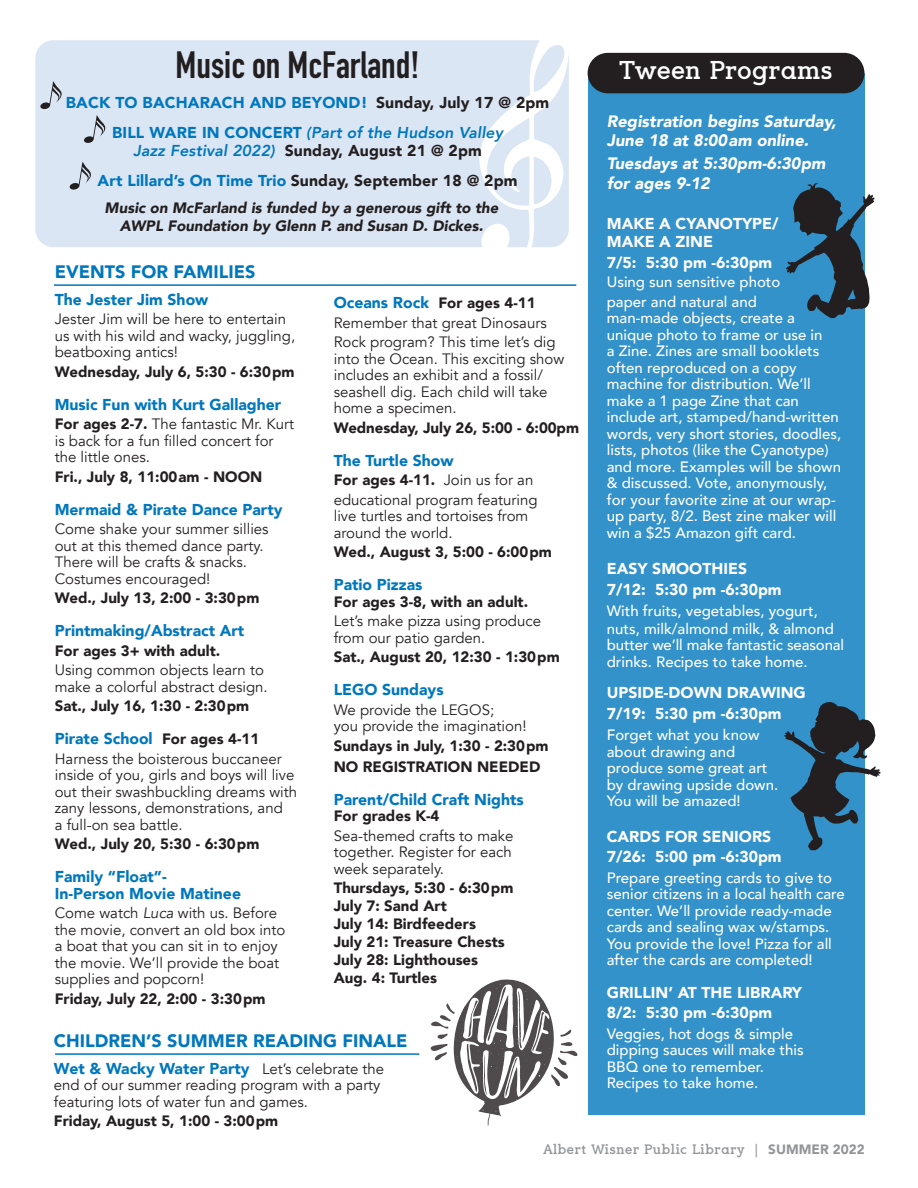
<style>
.page{position:relative;width:918px;height:1188px;background:#fff}
.page>*{position:absolute;margin:0;border:0;box-sizing:border-box;transform-origin:0 0}
.t1{font:700 37.5px "DIN Condensed";color:#231f20}
.t2{font:700 25.5px "Sugarcubes";letter-spacing:-.02em;color:#fff}
.t3{font:900 18px "Avenir";color:#0077bd}
.t4{font:italic 900 16.5px/19.8px "Avenir";color:#fff}
.t5{font:900 15.75px/16.5px "Avenir";color:#0077bd}
.t6{font:900 15.75px/21px "Avenir";color:#fff}
.t7{font:900 15.75px/30px "Avenir";letter-spacing:.01em;color:#231f20;text-align:center}
.t8{font:15px/16.5px "Avenir";color:#231f20}
.t9{font:500 15px/16.5px "Avenir";color:#fff}
.t10{font:900 15px/18px "Avenir";color:#231f20}
.t11{font:italic 900 15px/18px "Avenir";color:#231f20;text-align:center}
.t12{font:700 13.5px "Sugarcubes";color:#939598}
.s1{color:#231f20}
.s2{font-weight:800;font-style:italic}
.s3{font-weight:800;font-style:italic;color:#0077bd}
.s4{color:#0077bd}
.s5{font-weight:900}
.s6{font-size:15px;color:#231f20}
.s7{font-style:italic}
.s8{font-weight:900;font-size:15.75px;color:#0077bd}
.s9{font-weight:400;font-size:15px;color:#231f20}
.s10{font-family:"Avenir";font-weight:900}
</style>
<div class="page">
<div style="left:588px;top:73px;width:277px;height:1042px;background:#3392ca"></div>
<div style="left:588px;top:53px;width:276px;height:40px;background:#231f20;border-radius:20px"></div>
<hr style="left:55px;top:1053px;width:364px;height:2px;background:#0077bd">
<hr style="left:54px;top:284px;width:522px;height:2px;background:#0077bd">
<div style="left:35px;top:40px;width:534px;height:207px;background:#dbe6f4;border-radius:18px"></div>
<svg style="left:479px;top:40px;width:90px;height:207px"></svg>
<svg style="left:84px;top:115px;width:22px;height:28px"></svg>
<svg style="left:784px;top:702px;width:96px;height:148px"></svg>
<svg style="left:786px;top:183px;width:88px;height:135px"></svg>
<svg style="left:387px;top:979px;width:191px;height:147px"></svg>
<svg style="left:40px;top:81px;width:22px;height:28px"></svg>
<svg style="left:69px;top:162px;width:22px;height:28px"></svg>
<h1 class="t1" style="left:176px;top:40px;width:245px">Music on McFarland!</h1>
<p class="t5" style="left:66px;top:87px;width:485px;line-height:30px;text-align:center">BACK TO BACHARACH AND BEYOND! <span class="s1">Sunday, July 17 @ 2pm<br></span>BILL WARE IN CONCERT <span class="s2">(Part of the Hudson Valley</span></p>
<p class="t7" style="left:98px;top:135px;width:421px"><span class="s3">Jazz Festival 2022)</span> Sunday, August 21 @ 2pm<br><span class="s4">Art Lillard’s On Time Trio</span> Sunday, September 18 @ 2pm</p>
<p class="t11" style="left:105px;top:199px;width:395px">Music on McFarland is funded by a generous gift to the<br>AWPL Foundation by Glenn P. and Susan D. Dickes.</p>
<p class="t3" style="left:55px;top:256px;width:202px">EVENTS FOR FAMILIES</p>
<p class="t5" style="left:55px;top:290px;width:155px">The Jester Jim Show</p>
<p class="t8" style="left:55px;top:311px;width:242px">Jester Jim will be here to entertain us with his wild and wacky, juggling, beatboxing antics!</p>
<p class="t10" style="left:55px;top:362px;width:241px">Wednesday, July 6, 5:30 - 6:30pm</p>
<p class="t5" style="left:55px;top:395px;width:228px">Music Fun with Kurt Gallagher</p>
<p class="t8" style="left:55px;top:416px;width:241px"><span class="s5">For ages 2-7.</span> The fantastic Mr. Kurt is back for a fun filled concert for the little ones.</p>
<p class="t10" style="left:55px;top:467px;width:209px">Fri., July 8, 11:00am - NOON</p>
<p class="t5" style="left:55px;top:500px;width:229px">Mermaid &amp; Pirate Dance Party</p>
<p class="t8" style="left:55px;top:521px;width:215px">Come shake your summer sillies out at this themed dance party.<br>There will be crafts &amp; snacks.<br>Costumes encouraged!</p>
<p class="t10" style="left:55px;top:588px;width:206px">Wed., July 13, 2:00 - 3:30pm</p>
<p class="t5" style="left:55px;top:622px;width:191px">Printmaking/Abstract Art</p>
<p class="t10" style="left:55px;top:641px;width:167px">For ages 3+ with adult.</p>
<p class="t8" style="left:55px;top:662px;width:215px">Using common objects learn to make a colorful abstract design.</p>
<p class="t10" style="left:55px;top:696px;width:196px">Sat., July 16, 1:30 - 2:30pm</p>
<p class="t5" style="left:55px;top:730px;width:206px">Pirate School <span class="s6">For ages 4-11</span></p>
<p class="t8" style="left:55px;top:750px;width:244px">Harness the boisterous buccaneer inside of you, girls and boys will live out their swashbuckling dreams with zany lessons, demonstrations, and<br>a full-on sea battle.</p>
<p class="t10" style="left:55px;top:834px;width:206px">Wed., July 20, 5:30 - 6:30pm</p>
<p class="t5" style="left:55px;top:868px;width:188px">Family “Float”-<br>In-Person Movie Matinee</p>
<p class="t8" style="left:55px;top:905px;width:232px">Come watch <span class="s7">Luca</span> with us. Before the movie, convert an old box into a boat that you can sit in to enjoy the movie. We’ll provide the boat supplies and popcorn!</p>
<p class="t10" style="left:55px;top:989px;width:212px">Friday, July 22, 2:00 - 3:30pm</p>
<p class="t8" style="left:334px;top:294px;width:223px;line-height:19.5px"><span class="s8">Oceans Rock</span> <span class="s5">For ages 4-11<br></span>Remember that great Dinosaurs<br>Rock program? This time let’s dig</p>
<p class="t8" style="left:334px;top:351px;width:232px">into the Ocean. This exciting show includes an exhibit and a fossil/ seashell dig. Each child will take home a specimen.</p>
<p class="t10" style="left:334px;top:418px;width:247px">Wednesday, July 26, 5:00 - 6:00pm</p>
<p class="t5" style="left:334px;top:452px;width:121px">The Turtle Show</p>
<p class="t8" style="left:334px;top:471px;width:205px;line-height:19.5px"><span class="s5">For ages 4-11.</span> Join us for an educational program featuring</p>
<p class="t8" style="left:334px;top:508px;width:196px">live turtles and tortoises from around the world.</p>
<p class="t10" style="left:334px;top:543px;width:220px">Wed., August 3, 5:00 - 6:00pm</p>
<p class="t5" style="left:334px;top:576px;width:90px">Patio Pizzas</p>
<p class="t10" style="left:334px;top:592px;width:196px">For ages 3-8, with an adult.</p>
<p class="t8" style="left:334px;top:613px;width:209px">Let’s make pizza using produce from our patio garden.</p>
<p class="t10" style="left:334px;top:648px;width:227px">Sat., August 20, 12:30 - 1:30pm</p>
<p class="t5" style="left:334px;top:681px;width:111px">LEGO Sundays</p>
<p class="t8" style="left:334px;top:702px;width:194px">We provide the LEGOS;<br>you provide the imagination!</p>
<p class="t10" style="left:334px;top:735px;width:216px;line-height:21px">Sundays in July, 1:30 - 2:30pm<br>NO REGISTRATION NEEDED</p>
<p class="t5" style="left:334px;top:791px;width:192px">Parent/Child Craft Nights</p>
<p class="t10" style="left:334px;top:807px;width:107px">For grades K-4</p>
<p class="t8" style="left:334px;top:828px;width:181px;text-align:justify">Sea-themed crafts to make together. Register for each week separately.</p>
<p class="t10" style="left:334px;top:879px;width:181px">Thursdays, 5:30 - 6:30pm<br>July 7: Sand Art<br>July 14: Birdfeeders<br>July 21: Treasure Chests<br>July 28: Lighthouses<br>Aug. 4: Turtles</p>
<p class="t3" style="left:54px;top:1025px;width:355px">CHILDREN’S SUMMER READING FINALE</p>
<p class="t5" style="left:54px;top:1060px;width:332px">Wet &amp; Wacky Water Party <span class="s9">Let’s celebrate the</span></p>
<p class="t8" style="left:54px;top:1077px;width:328px">end of our summer reading program with a party featuring lots of water fun and games.</p>
<p class="t10" style="left:54px;top:1112px;width:226px">Friday, August 5, 1:00 - 3:00pm</p>
<h2 class="t2" style="left:620px;top:55px;width:215px">Tween Programs</h2>
<p class="t4" style="left:607px;top:111px;width:231px">Registration begins Saturday,<br>June 18 at 8:00am online.</p>
<p class="t4" style="left:607px;top:153px;width:220px">Tuesdays at 5:30pm-6:30pm for ages 9-12</p>
<p class="t6" style="left:607px;top:214px;width:173px;line-height:18px">MAKE A CYANOTYPE/<br>MAKE A ZINE</p>
<p class="t6" style="left:607px;top:251px;width:167px">7/5: 5:30 pm -6:30pm</p>
<p class="t9" style="left:607px;top:271px;width:175px;line-height:19.5px">Using sun sensitive photo paper and natural and</p>
<p class="t9" style="left:607px;top:309px;width:236px">man-made objects, create a unique photo to frame or use in<br>a Zine. Zines are small booklets often reproduced on a copy machine for distribution. We’ll make a 1 page Zine that can include art, stamped/hand-written words, very short stories, doodles, lists, photos (like the Cyanotype) and more. Examples will be shown &amp; discussed. Vote, anonymously, for your favorite zine at our wrap&shy;up party, 8/2. Best zine maker will win a $25 Amazon gift card.</p>
<p class="t6" style="left:607px;top:557px;width:176px">EASY SMOOTHIES<br>7/12: 5:30 pm -6:30pm</p>
<p class="t9" style="left:607px;top:601px;width:229px;line-height:18px">With fruits, vegetables, yogurt, nuts, milk/almond milk, &amp; almond</p>
<p class="t9" style="left:607px;top:636px;width:239px">butter we’ll make fantastic seasonal drinks. Recipes to take home.</p>
<p class="t6" style="left:607px;top:682px;width:201px">UPSIDE-DOWN DRAWING<br>7/19: 5:30 pm -6:30pm</p>
<p class="t9" style="left:607px;top:726px;width:173px">Forget what you know about drawing and produce some great art by drawing upside down.<br>You will be amazed!</p>
<p class="t6" style="left:607px;top:827px;width:176px;line-height:19.5px">CARDS FOR SENIORS<br>7/26: 5:00 pm -6:30pm</p>
<p class="t9" style="left:607px;top:868px;width:240px">Prepare greeting cards to give to senior citizens in a local health care center. We’ll provide ready-made cards and sealing wax w/stamps.<br>You provide the love! Pizza for all after the cards are completed!</p>
<p class="t6" style="left:607px;top:983px;width:197px;line-height:19.5px">GRILLIN’ AT THE LIBRARY<br>8/2: 5:30 pm -6:30pm</p>
<p class="t9" style="left:607px;top:1024px;width:198px">Veggies, hot dogs &amp; simple dipping sauces will make this<br>BBQ one to remember.<br>Recipes to take home.</p>
<p class="t12" style="left:544px;top:1141px;width:323px">Albert Wisner Public Library | <span class="s10">SUMMER 2022</span></p>
</div>
